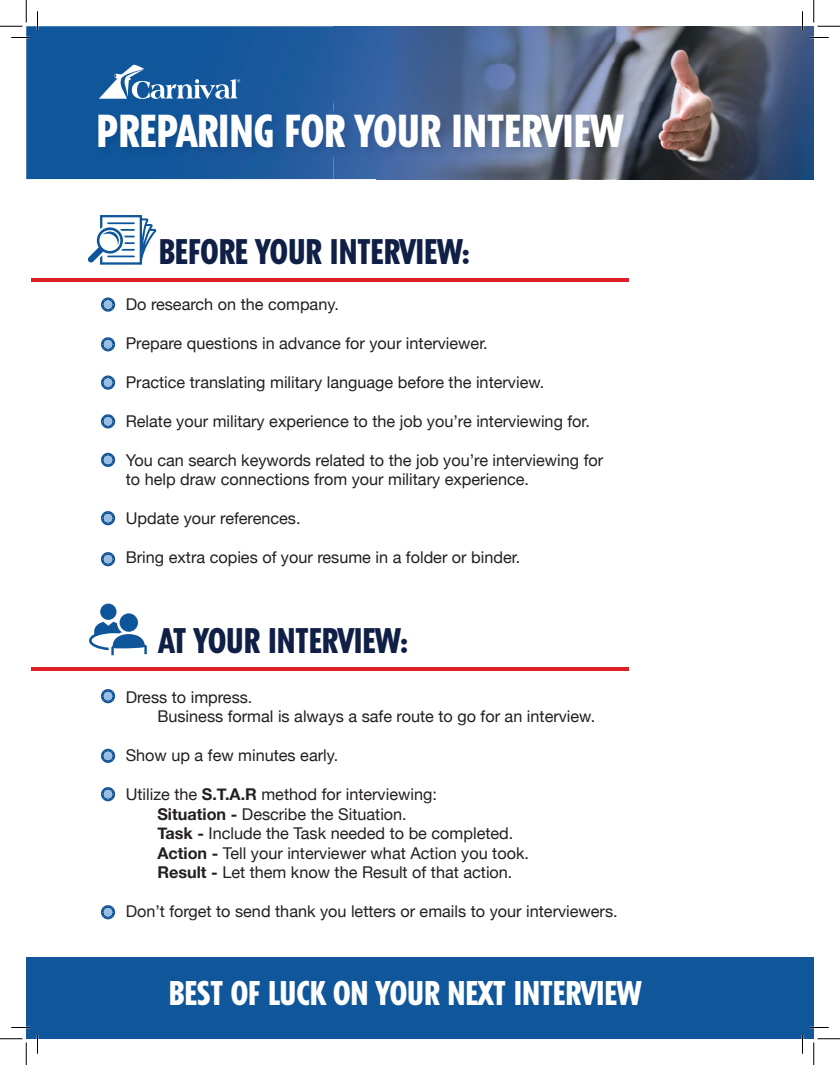
<style>
.page{position:relative;width:840px;height:1065px;background:#fff}
.page>*{position:absolute;margin:0;border:0;box-sizing:border-box;transform-origin:0 0}
.t1{font:800 condensed 43.75px "Tempo Std";color:#fff}
.t2{font:800 condensed 33.75px "Tempo Std";color:#101f46}
.t3{font:800 condensed 32.5px "Tempo Std";color:#fff}
.t4{font:16.25px/19.5px "Helvetica Neue";color:#231f20}
.s1{font-weight:700}
</style>
<div class="page">
<div style="left:26px;top:957px;width:788px;height:82px;background:#10569b"></div>
<img style="left:333px;top:179px;width:481px;height:1px">
<svg style="left:26px;top:26px;width:307px;height:153px;background:#15579c"></svg>
<img style="left:377px;top:26px;width:437px;height:77px">
<img style="left:333px;top:26px;width:44px;height:153px">
<img style="left:552px;top:103px;width:262px;height:76px">
<img style="left:377px;top:103px;width:175px;height:9px">
<img style="left:377px;top:157px;width:175px;height:22px">
<img style="left:96px;top:112px;width:538px;height:45px">
<svg style="left:88px;top:215px;width:69px;height:50px"></svg>
<svg style="left:101px;top:298px;width:14px;height:14px"></svg>
<svg style="left:101px;top:689px;width:14px;height:14px"></svg>
<svg style="left:101px;top:337px;width:14px;height:14px"></svg>
<svg style="left:101px;top:749px;width:14px;height:14px"></svg>
<svg style="left:101px;top:376px;width:14px;height:14px"></svg>
<svg style="left:101px;top:787px;width:14px;height:14px"></svg>
<svg style="left:101px;top:414px;width:14px;height:14px"></svg>
<svg style="left:101px;top:453px;width:14px;height:14px"></svg>
<svg style="left:101px;top:511px;width:14px;height:14px"></svg>
<svg style="left:101px;top:905px;width:14px;height:14px"></svg>
<svg style="left:101px;top:552px;width:14px;height:14px"></svg>
<hr style="left:31px;top:279px;width:598px;height:3px;background:#de1f27">
<hr style="left:31px;top:668px;width:598px;height:3px;background:#de1f27">
<div style="left:100px;top:604px;width:17px;height:16px;background:#0f559a;border-radius:50%"></div>
<div style="left:120px;top:613px;width:18px;height:19px;background:#0f559a;border-radius:50%"></div>
<svg style="left:89px;top:622px;width:58px;height:33px"></svg>
<svg style="left:99px;top:64px;width:141px;height:35px"></svg>
<svg style="left:11px;top:37px;width:19px;height:1px"></svg>
<svg style="left:810px;top:37px;width:19px;height:1px"></svg>
<svg style="left:11px;top:1027px;width:19px;height:1px"></svg>
<svg style="left:810px;top:1027px;width:19px;height:1px"></svg>
<svg style="left:37px;top:11px;width:1px;height:19px"></svg>
<svg style="left:37px;top:1035px;width:1px;height:19px"></svg>
<svg style="left:802px;top:11px;width:1px;height:19px"></svg>
<svg style="left:802px;top:1035px;width:1px;height:19px"></svg>
<svg style="left:0;top:0;width:27px;height:27px"></svg>
<svg style="left:0;top:1039px;width:27px;height:26px"></svg>
<svg style="left:814px;top:0;width:26px;height:27px"></svg>
<svg style="left:814px;top:1039px;width:26px;height:26px"></svg>
<h1 class="t1" style="left:97px;top:103px;width:528px">PREPARING FOR YOUR INTERVIEW</h1>
<h2 class="t2" style="left:159px;top:230px;width:313px">BEFORE YOUR INTERVIEW:</h2>
<p class="t4" style="left:126px;top:295px;width:215px">Do research on the company.</p>
<p class="t4" style="left:126px;top:334px;width:364px">Prepare questions in advance for your interviewer.</p>
<p class="t4" style="left:126px;top:373px;width:420px">Practice translating military language before the interview.</p>
<p class="t4" style="left:126px;top:412px;width:466px">Relate your military experience to the job you’re interviewing for.</p>
<p class="t4" style="left:126px;top:451px;width:479px">You can search keywords related to the job you’re interviewing for to help draw connections from your military experience.</p>
<p class="t4" style="left:126px;top:510px;width:176px">Update your references.</p>
<p class="t4" style="left:126px;top:549px;width:396px">Bring extra copies of your resume in a folder or binder.</p>
<h2 class="t2" style="left:159px;top:619px;width:251px">AT YOUR INTERVIEW:</h2>
<p class="t4" style="left:157px;top:688px;width:439px;text-indent:-32px">Dress to impress.<br>Business formal is always a safe route to go for an interview.</p>
<p class="t4" style="left:126px;top:747px;width:214px">Show up a few minutes early.</p>
<p class="t4" style="left:157px;top:786px;width:373px;text-indent:-32px">Utilize the <span class="s1">S.T.A.R</span> method for interviewing:<br><span class="s1">Situation -</span> Describe the Situation.<br><span class="s1">Task -</span> Include the Task needed to be completed.<br><span class="s1">Action -</span> Tell your interviewer what Action you took.<br><span class="s1">Result -</span> Let them know the Result of that action.</p>
<p class="t4" style="left:126px;top:903px;width:493px">Don’t forget to send thank you letters or emails to your interviewers.</p>
<h3 class="t3" style="left:169px;top:972px;width:474px">BEST OF LUCK ON YOUR NEXT INTERVIEW</h3>
</div>
